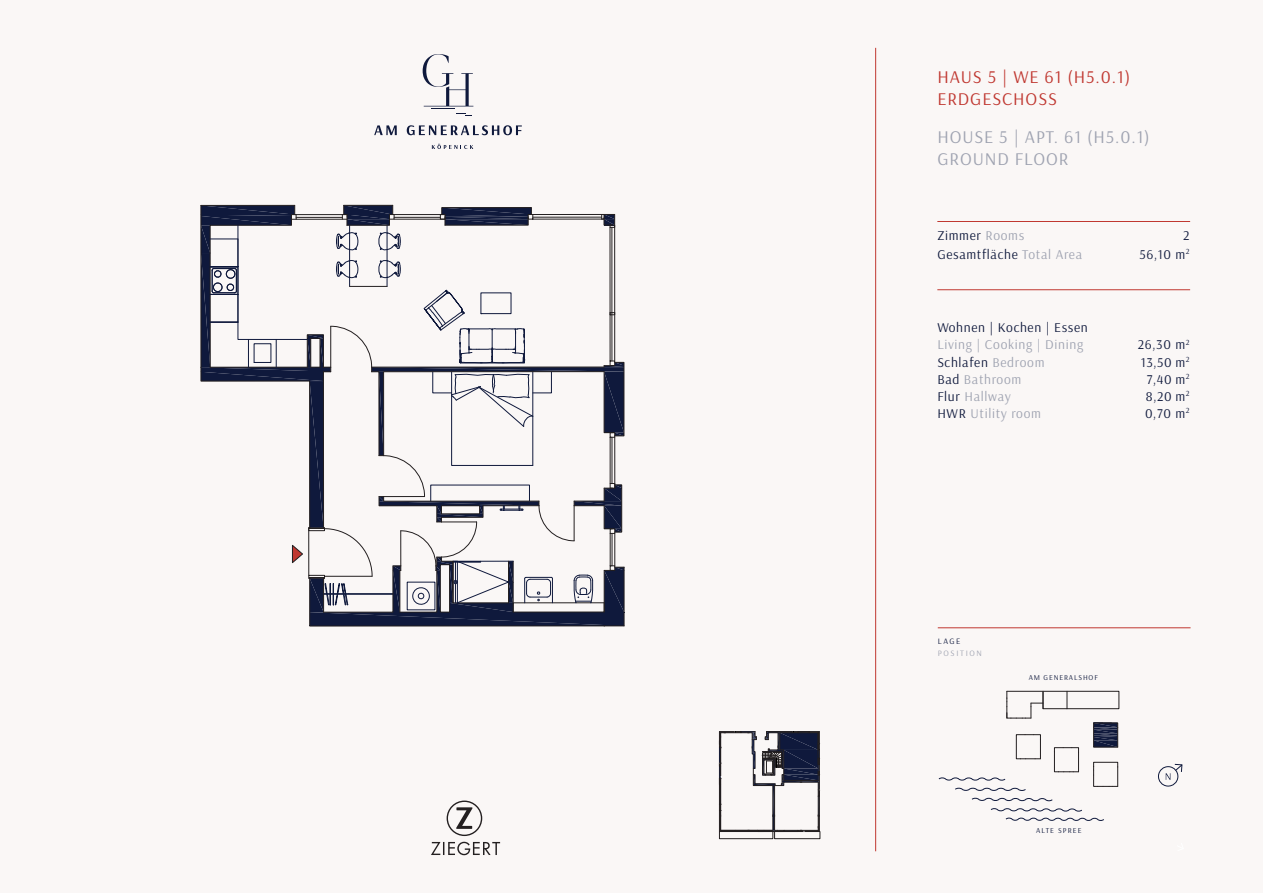
<style>
.page{position:relative;width:1263px;height:893px;background:#faf7f6}
.page>*{position:absolute;margin:0;border:0;box-sizing:border-box;transform-origin:0 0}
.H3_DE{font:18px/22.5px "Arsenal";letter-spacing:.05em;color:#9fa3b1}
.H3_DE-2{font:18px/22.5px "Arsenal";letter-spacing:.05em;color:#c03831}
.BILDUNTERSCHRIFT_DE{font:13.5px "Arsenal";letter-spacing:.05em;color:#0f193c}
.BILDUNTERSCHRIFT_DE-2{font:13.5px "Arsenal";letter-spacing:.05em;color:#9fa3b1}
.Absatzformat_1{font:13.5px "Arsenal";letter-spacing:.05em;color:#0f193c}
.t1{font:8.25px "Arsenal";letter-spacing:.2em;color:#9fa3b1}
.t2{font:8.25px "Arsenal";color:#0f193c}
.t3{font:7.5px "Arsenal";letter-spacing:.15em;color:#0f193c}
.t4{font:7.35px "Arsenal";letter-spacing:.12em;color:#0f193c}
.s1{color:#9fa3b1}
.s2{color:#0f193c}
</style>
<div class="page">
<svg style="left:431px;top:800px;width:69px;height:55px"></svg>
<svg style="left:374px;top:125px;width:23px;height:10px"></svg>
<svg style="left:407px;top:125px;width:115px;height:10px"></svg>
<svg style="left:432px;top:144px;width:41px;height:5px"></svg>
<svg style="left:423px;top:54px;width:50px;height:62px"></svg>
<div style="left:1158px;top:766px;width:20px;height:21px;border:1px solid #0f193c;border-radius:50%"></div>
<svg style="left:1166px;top:764px;width:17px;height:16px"></svg>
<hr style="left:938px;top:627px;width:252px;height:1px;background:#c03831">
<hr style="left:875px;top:48px;width:1px;height:803px;background:#c03831">
<svg style="left:200px;top:205px;width:425px;height:422px"></svg>
<div style="left:719px;top:831px;width:54px;height:8px;border:1px solid #231f20"></div>
<div style="left:774px;top:831px;width:46px;height:8px;border:1px solid #231f20"></div>
<svg style="left:719px;top:731px;width:101px;height:101px"></svg>
<svg style="left:938px;top:691px;width:181px;height:130px"></svg>
<hr style="left:937px;top:221px;width:253px;height:1px;background:#c03831">
<hr style="left:937px;top:289px;width:253px;height:1px;background:#c03831">
<p class="H3_DE-2" style="left:937px;top:65px;width:194px">HAUS 5 | WE 61 (H5.0.1)<br>ERDGESCHOSS</p>
<p class="H3_DE" style="left:937px;top:126px;width:214px">HOUSE 5 | APT. 61 (H5.0.1)<br>GROUND FLOOR</p>
<p class="Absatzformat_1" style="left:937px;top:228px;width:88px">Zimmer <span class="s1">Rooms</span></p>
<p class="Absatzformat_1" style="left:1183px;top:228px;width:8px">2</p>
<p class="Absatzformat_1" style="left:937px;top:246px;width:146px">Gesamtfläche <span class="s1">Total Area</span></p>
<p class="Absatzformat_1" style="left:1139px;top:246px;width:52px">56,10 m<sup>2</sup></p>
<p class="BILDUNTERSCHRIFT_DE" style="left:937px;top:320px;width:152px">Wohnen | Kochen | Essen</p>
<p class="BILDUNTERSCHRIFT_DE-2" style="left:937px;top:337px;width:147px">Living | Cooking | Dining</p>
<p class="BILDUNTERSCHRIFT_DE" style="left:1138px;top:337px;width:53px">26,30 m<sup>2</sup></p>
<p class="BILDUNTERSCHRIFT_DE" style="left:937px;top:354px;width:109px">Schlafen <span class="s1">Bedroom</span></p>
<p class="BILDUNTERSCHRIFT_DE" style="left:1141px;top:354px;width:50px">13,50 m<sup>2</sup></p>
<p class="BILDUNTERSCHRIFT_DE-2" style="left:937px;top:371px;width:85px"><span class="s2">Bad</span> Bathroom</p>
<p class="BILDUNTERSCHRIFT_DE" style="left:1147px;top:371px;width:44px">7,40 m<sup>2</sup></p>
<p class="BILDUNTERSCHRIFT_DE-2" style="left:937px;top:388px;width:75px"><span class="s2">Flur</span> Hallway</p>
<p class="BILDUNTERSCHRIFT_DE" style="left:1146px;top:388px;width:45px">8,20 m<sup>2</sup></p>
<p class="BILDUNTERSCHRIFT_DE-2" style="left:937px;top:405px;width:105px"><span class="s2">HWR</span> Utility room</p>
<p class="BILDUNTERSCHRIFT_DE" style="left:1145px;top:405px;width:46px">0,70 m<sup>2</sup></p>
<p class="t2" style="left:938px;top:636px;width:24px">LAGE</p>
<p class="t1" style="left:938px;top:648px;width:46px">POSITION</p>
<p class="t4" style="left:1029px;top:673px;width:71px">AM GENERALSHOF</p>
<p class="t3" style="left:1036px;top:826px;width:47px">ALTE SPREE</p>
</div>
